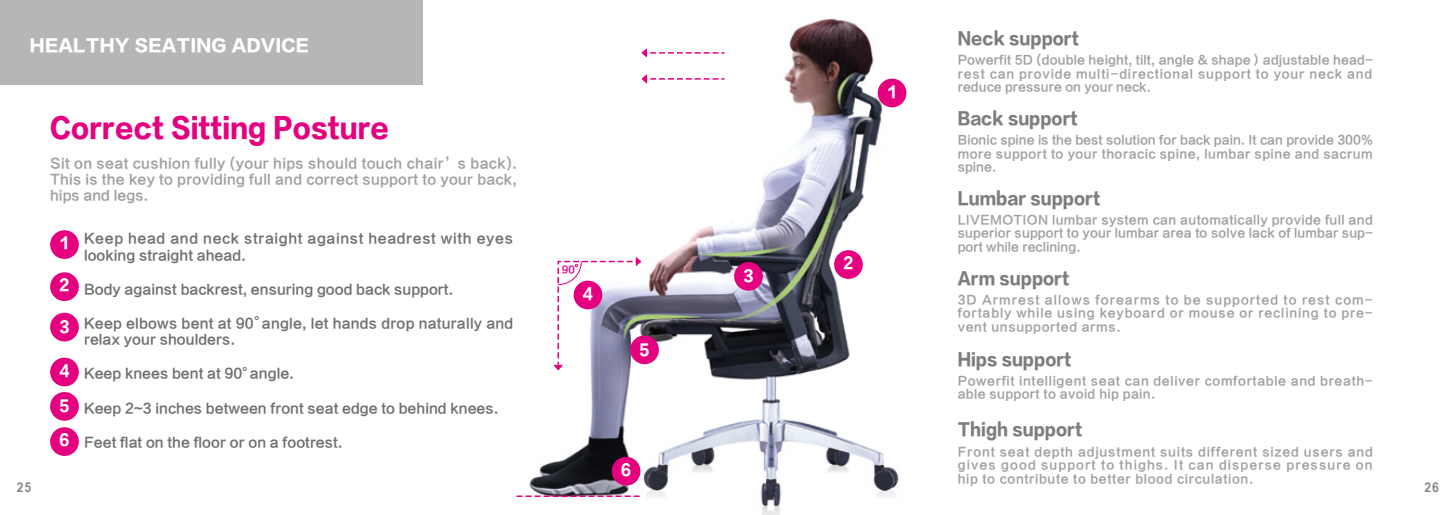
<style>
.page{position:relative;width:1455px;height:515px;background:#fff}
.page>*{position:absolute;margin:0;border:0;box-sizing:border-box;transform-origin:0 0}
.t1{font:27px "FZLTTHJW GB1 0";letter-spacing:.01em;color:#e4007f;scale:.9 1}
.t2{font:16.5px "FZLTTHJW GB1 0";letter-spacing:.01em;color:#7d7d7d;scale:.9 1}
.t3{font:16.5px "FZLTTHJW GB1 0";letter-spacing:.025em;color:#fff}
.t4{font:15px "FZLTTHJW GB1 0";color:#fff;scale:.9 1}
.t5{font:13.5px/16.2px "FZLTZHK GBK1 0";color:#727171}
.t6{font:13.5px/16.2px "FZLTZHK GBK1 0";letter-spacing:.015em;color:#9fa0a0;text-align:justify}
.t7{font:13.5px/16.2px "FZLTZHK GBK1 0";letter-spacing:.045em;color:#727171}
.t8{font:700 13.5px "Arial Narrow";color:#888889;scale:1.1 1}
.t9{font:12px/13.5px "FZLTZHK GBK1 0";letter-spacing:.05em;color:#9fa0a0;text-align:justify}
.t10{font:9.75px "FZLTZHK GBK1 0";color:#e4007f}
</style>
<div class="page">
<img style="left:529px;top:18px;width:378px;height:496px">
<svg style="left:641px;top:48px;width:83px;height:9px"></svg>
<svg style="left:516px;top:495px;width:126px;height:2px"></svg>
<div style="left:877px;top:79px;width:29px;height:28px;background:#e4007f;border-radius:50%"></div>
<div style="left:834px;top:250px;width:28px;height:29px;background:#e4007f;border-radius:50%"></div>
<div style="left:734px;top:262px;width:28px;height:28px;background:#e4007f;border-radius:50%"></div>
<div style="left:630px;top:335px;width:29px;height:29px;background:#e4007f;border-radius:50%"></div>
<div style="left:611px;top:456px;width:29px;height:29px;background:#e4007f;border-radius:50%"></div>
<svg style="left:641px;top:74px;width:83px;height:9px"></svg>
<svg style="left:554px;top:257px;width:87px;height:113px"></svg>
<div style="left:50px;top:230px;width:29px;height:29px;background:#e4007f;border-radius:50%"></div>
<div style="left:50px;top:272px;width:29px;height:29px;background:#e4007f;border-radius:50%"></div>
<div style="left:50px;top:312px;width:29px;height:29px;background:#e4007f;border-radius:50%"></div>
<div style="left:50px;top:392px;width:29px;height:28px;background:#e4007f;border-radius:50%"></div>
<div style="left:50px;top:357px;width:29px;height:29px;background:#e4007f;border-radius:50%"></div>
<div style="left:50px;top:427px;width:29px;height:28px;background:#e4007f;border-radius:50%"></div>
<div style="left:0;top:0;width:423px;height:85px;background:#b5b6b6"></div>
<h2 class="t3" style="left:30px;top:37px;width:280px">HEALTHY SEATING ADVICE</h2>
<h1 class="t1" style="left:50px;top:113px;width:378px">Correct Sitting Posture</h1>
<p class="t6" style="left:50px;top:155px;width:468px">Sit on seat cushion fully (your hips should touch chair’s back).<br>This is the key to providing full and correct support to your back, hips and legs.</p>
<p class="t8" style="left:17px;top:479px;width:14px">25</p>
<p class="t4" style="left:60px;top:235px;width:10px">1</p>
<p class="t4" style="left:59px;top:277px;width:12px">2</p>
<p class="t4" style="left:59px;top:318px;width:12px">3</p>
<p class="t4" style="left:59px;top:362px;width:13px">4</p>
<p class="t4" style="left:59px;top:397px;width:12px">5</p>
<p class="t4" style="left:59px;top:432px;width:12px">6</p>
<p class="t7" style="left:84px;top:231px;width:430px">Keep head and neck straight against headrest with eyes looking straight ahead.</p>
<p class="t5" style="left:84px;top:281px;width:371px">Body against backrest, ensuring good back support.</p>
<p class="t5" style="left:84px;top:315px;width:431px">Keep elbows bent at 90 angle, let hands drop naturally and relax your shoulders.</p>
<p class="t5" style="left:84px;top:366px;width:211px">Keep knees bent at 90 angle.</p>
<p class="t5" style="left:84px;top:400px;width:416px">Keep 2~3 inches between front seat edge to behind knees.</p>
<p class="t5" style="left:84px;top:434px;width:260px">Feet flat on the floor or on a footrest.</p>
<p class="t5" style="left:254px;top:315px;width:15px">°</p>
<p class="t5" style="left:242px;top:366px;width:15px">°</p>
<p class="t10" style="left:561px;top:264px;width:15px">90</p>
<p class="t4" style="left:583px;top:285px;width:13px">4</p>
<p class="t4" style="left:639px;top:341px;width:12px">5</p>
<p class="t4" style="left:621px;top:461px;width:12px">6</p>
<p class="t4" style="left:743px;top:268px;width:12px">3</p>
<p class="t4" style="left:888px;top:83px;width:10px">1</p>
<p class="t4" style="left:843px;top:255px;width:12px">2</p>
<h2 class="t2" style="left:957px;top:30px;width:136px">Neck support</h2>
<p class="t9" style="left:957px;top:53px;width:417px">Powerfit 5D (double height, tilt, angle &amp; shape）adjustable head&shy;rest can provide multi-directional support to your neck and reduce pressure on your neck.</p>
<h2 class="t2" style="left:957px;top:110px;width:135px">Back support</h2>
<p class="t9" style="left:957px;top:133px;width:417px">Bionic spine is the best solution for back pain. It can provide 300% more support to your thoracic spine, lumbar spine and sacrum spine.</p>
<h2 class="t2" style="left:957px;top:189px;width:160px">Lumbar support</h2>
<p class="t9" style="left:957px;top:213px;width:417px">LIVEMOTION lumbar system can automatically provide full and superior support to your lumbar area to solve lack of lumbar sup&shy;port while reclining.</p>
<h2 class="t2" style="left:957px;top:269px;width:125px">Arm support</h2>
<p class="t9" style="left:957px;top:293px;width:417px">3D Armrest allows forearms to be supported to rest com&shy;fortably while using keyboard or mouse or reclining to pre&shy;vent unsupported arms.</p>
<h2 class="t2" style="left:957px;top:350px;width:128px">Hips support</h2>
<p class="t9" style="left:957px;top:374px;width:417px">Powerfit intelligent seat can deliver comfortable and breath&shy;able support to avoid hip pain.</p>
<h2 class="t2" style="left:957px;top:419px;width:140px">Thigh support</h2>
<p class="t9" style="left:957px;top:445px;width:417px">Front seat depth adjustment suits different sized users and gives good support to thighs. It can disperse pressure on hip to contribute to better blood circulation.</p>
<p class="t8" style="left:1424px;top:479px;width:14px">26</p>
</div>
